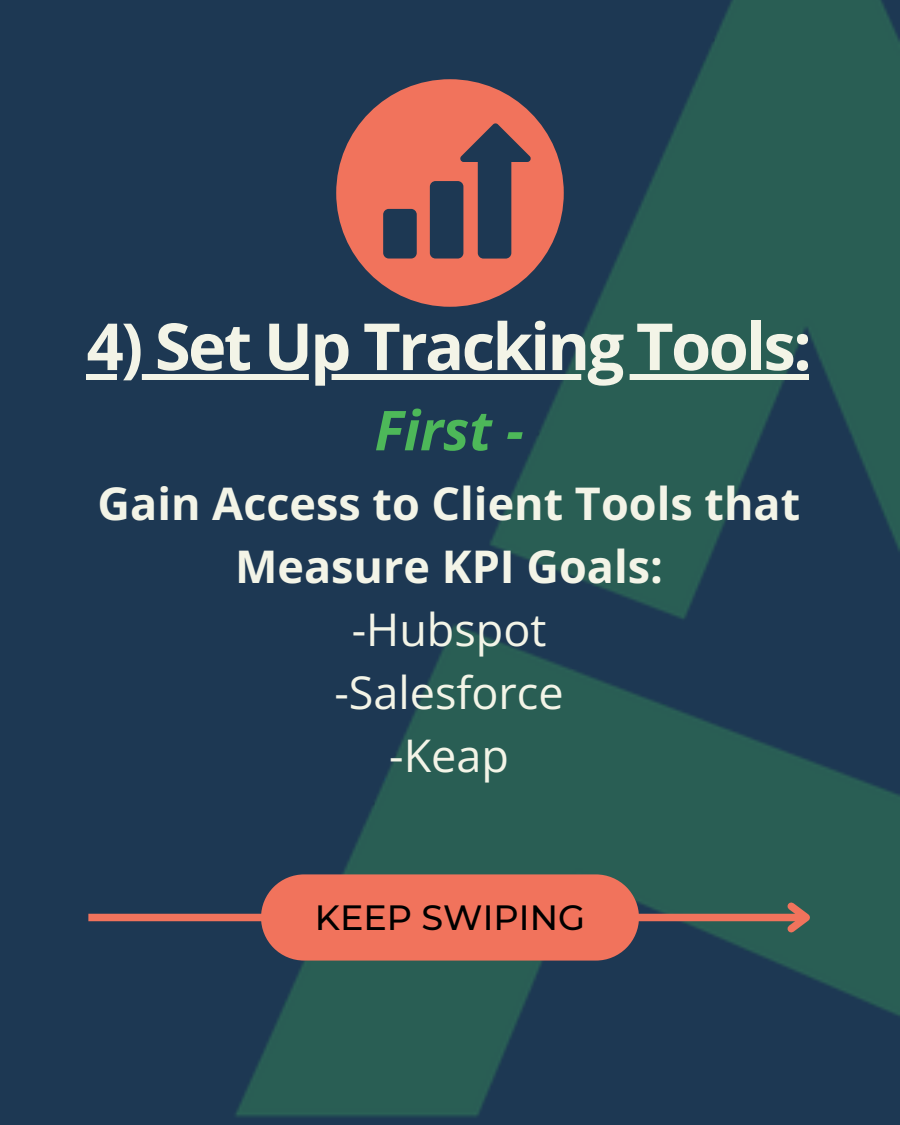
<style>
.page{position:relative;width:900px;height:1125px;background:#1d3853}
.page>*{position:absolute;margin:0;border:0;box-sizing:border-box;transform-origin:0 0}
.t1{font:700 65px "Open Sans";letter-spacing:-.04em;color:#f3f4e7}
.t2{font:italic 700 55px "Open Sans";color:#4db859}
.t3{font:700 45px/63px "Open Sans";color:#f3f4e7;text-align:center}
.t4{font:45px "Open Sans";color:#f3f4e7}
.t5{font:500 35px "Montserrat";color:#000}
</style>
<div class="page">
<img style="left:134px;top:0;width:766px;height:1117px">
<div style="left:88px;top:914px;width:718px;height:7px;background:#f1735c"></div>
<svg style="left:781px;top:896px;width:38px;height:43px;background:#5e6356"></svg>
<svg style="left:261px;top:874px;width:378px;height:87px;background:#e4705b"></svg>
<div style="left:336px;top:79px;width:227px;height:227px;background:#f1735c;border-radius:50%"></div>
<svg style="left:383px;top:123px;width:148px;height:136px"></svg>
<div style="left:87px;top:374px;width:722px;height:6px;background:#f3f4e7"></div>
<p class="t1" style="left:87px;top:301px;width:727px">4) Set Up Tracking Tools:</p>
<p class="t2" style="left:375px;top:392px;width:151px">First -</p>
<p class="t3" style="left:98px;top:471px;width:704px">Gain Access to Client Tools that<br>Measure KPI Goals:</p>
<p class="t4" style="left:352px;top:598px;width:196px">-Hubspot</p>
<p class="t4" style="left:334px;top:661px;width:231px">-Salesforce</p>
<p class="t4" style="left:389px;top:724px;width:121px">-Keap</p>
<p class="t5" style="left:315px;top:896px;width:272px">KEEP SWIPING</p>
</div>
